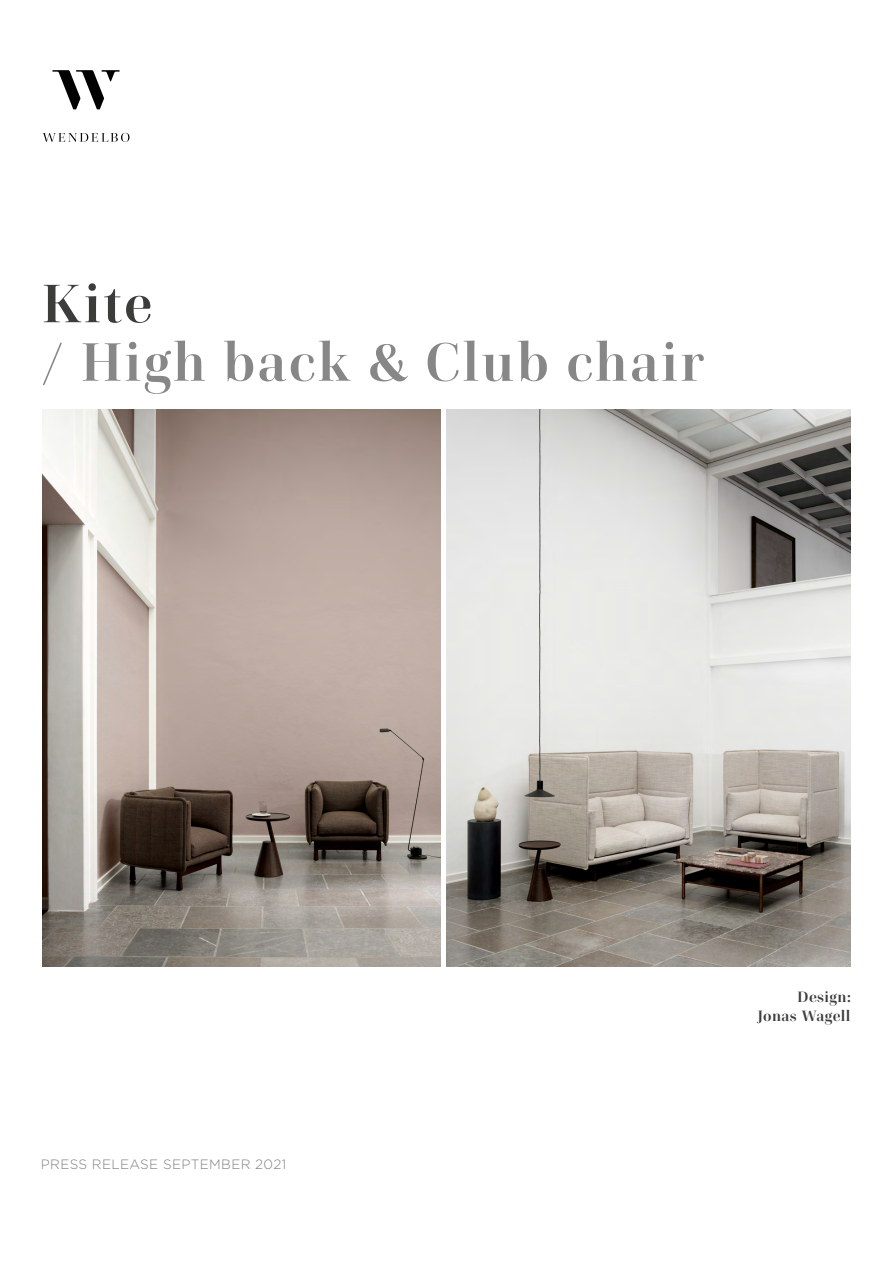
<style>
.page{position:relative;width:893px;height:1263px;background:#fff}
.page>*{position:absolute;margin:0;border:0;box-sizing:border-box;transform-origin:0 0}
.t1{font:700 54px "Cardillac";letter-spacing:.05em;color:#878787}
.t2{font:700 54px "Cardillac";color:#3c3c3b}
.t3{font:700 15px/19.5px "Cardillac";letter-spacing:.03em;color:#3c3c3b;text-align:right}
.t4{font:300 13.5px "Gotham";letter-spacing:.025em;color:#818080}
</style>
<div class="page">
<svg style="left:43px;top:70px;width:87px;height:72px"></svg>
<img style="left:43px;top:410px;width:397px;height:556px">
<img style="left:446px;top:410px;width:404px;height:556px">
<h1 class="t2" style="left:43px;top:269px;width:111px">Kite</h1>
<h1 class="t1" style="left:43px;top:328px;width:663px">/ High back &amp; Club chair</h1>
<p class="t4" style="left:41px;top:1157px;width:247px">PRESS RELEASE SEPTEMBER 2021</p>
<p class="t3" style="left:758px;top:986px;width:94px">Design:<br>Jonas Wagell</p>
</div>
